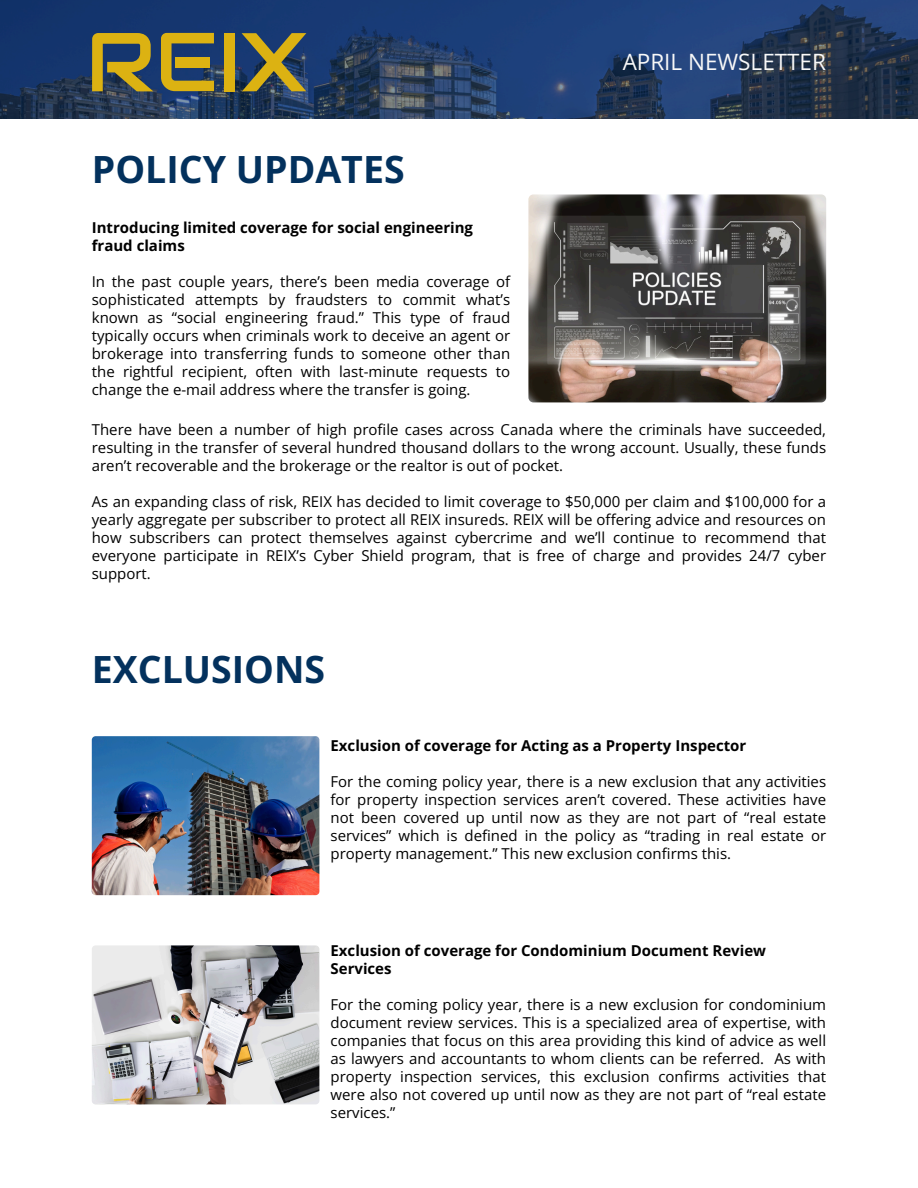
<style>
.page{position:relative;width:918px;height:1188px;background:#fff}
.page>*{position:absolute;margin:0;border:0;box-sizing:border-box;transform-origin:0 0}
.t1{font:700 37.5px "Open Sans";color:#03315d}
.t2{font:22.5px "Open Sans";color:#f8f8f8}
.t3{font:15px/18px "Open Sans";color:#000;text-align:justify}
.t4{font:700 15px/18px "Open Sans";color:#000}
</style>
<div class="page">
<svg style="left:0;top:0;width:918px;height:118px"></svg>
<svg style="left:92px;top:33px;width:61px;height:58px"></svg>
<svg style="left:161px;top:33px;width:53px;height:58px"></svg>
<div style="left:224px;top:33px;width:11px;height:58px;background:#dcb212"></div>
<svg style="left:242px;top:33px;width:64px;height:58px"></svg>
<img style="left:528px;top:194px;width:298px;height:208px;border-radius:5px">
<img style="left:92px;top:945px;width:227px;height:159px;border-radius:4px">
<img style="left:92px;top:736px;width:227px;height:159px;border-radius:4px">
<h1 class="t1" style="left:92px;top:143px;width:314px">POLICY UPDATES</h1>
<h3 class="t4" style="left:92px;top:218px;width:383px">Introducing limited coverage for social engineering fraud claims</h3>
<p class="t3" style="left:92px;top:272px;width:420px">In the past couple years, there’s been media coverage of sophisticated attempts by fraudsters to commit what’s known as “social engineering fraud.” This type of fraud typically occurs when criminals work to deceive an agent or brokerage into transferring funds to someone other than the rightful recipient, often with last-minute requests to change the e-mail address where the transfer is going.</p>
<h2 class="t2" style="left:623px;top:46px;width:205px">APRIL NEWSLETTER</h2>
<p class="t3" style="left:92px;top:420px;width:736px">There have been a number of high profile cases across Canada where the criminals have succeeded, resulting in the transfer of several hundred thousand dollars to the wrong account. Usually, these funds aren’t recoverable and the brokerage or the realtor is out of pocket.</p>
<p class="t3" style="left:92px;top:492px;width:736px">As an expanding class of risk, REIX has decided to limit coverage to $50,000 per claim and $100,000 for a yearly aggregate per subscriber to protect all REIX insureds. REIX will be offering advice and resources on how subscribers can protect themselves against cybercrime and we’ll continue to recommend that everyone participate in REIX’s Cyber Shield program, that is free of charge and provides 24/7 cyber support.</p>
<p class="t1" style="left:92px;top:643px;width:235px">EXCLUSIONS</p>
<p class="t4" style="left:331px;top:736px;width:417px">Exclusion of coverage for Acting as a Property Inspector</p>
<p class="t3" style="left:331px;top:772px;width:497px">For the coming policy year, there is a new exclusion that any activities for property inspection services aren’t covered. These activities have not been covered up until now as they are not part of “real estate services” which is defined in the policy as “trading in real estate or property management.” This new exclusion confirms this.</p>
<h1 class="t4" style="left:331px;top:941px;width:437px">Exclusion of coverage for Condominium Document Review<br>Services</h1>
<h3 class="t3" style="left:331px;top:995px;width:497px">For the coming policy year, there is a new exclusion for condominium document review services. This is a specialized area of expertise, with companies that focus on this area providing this kind of advice as well as lawyers and accountants to whom clients can be referred. As with property inspection services, this exclusion confirms activities that were also not covered up until now as they are not part of “real estate services.”</h3>
</div>
